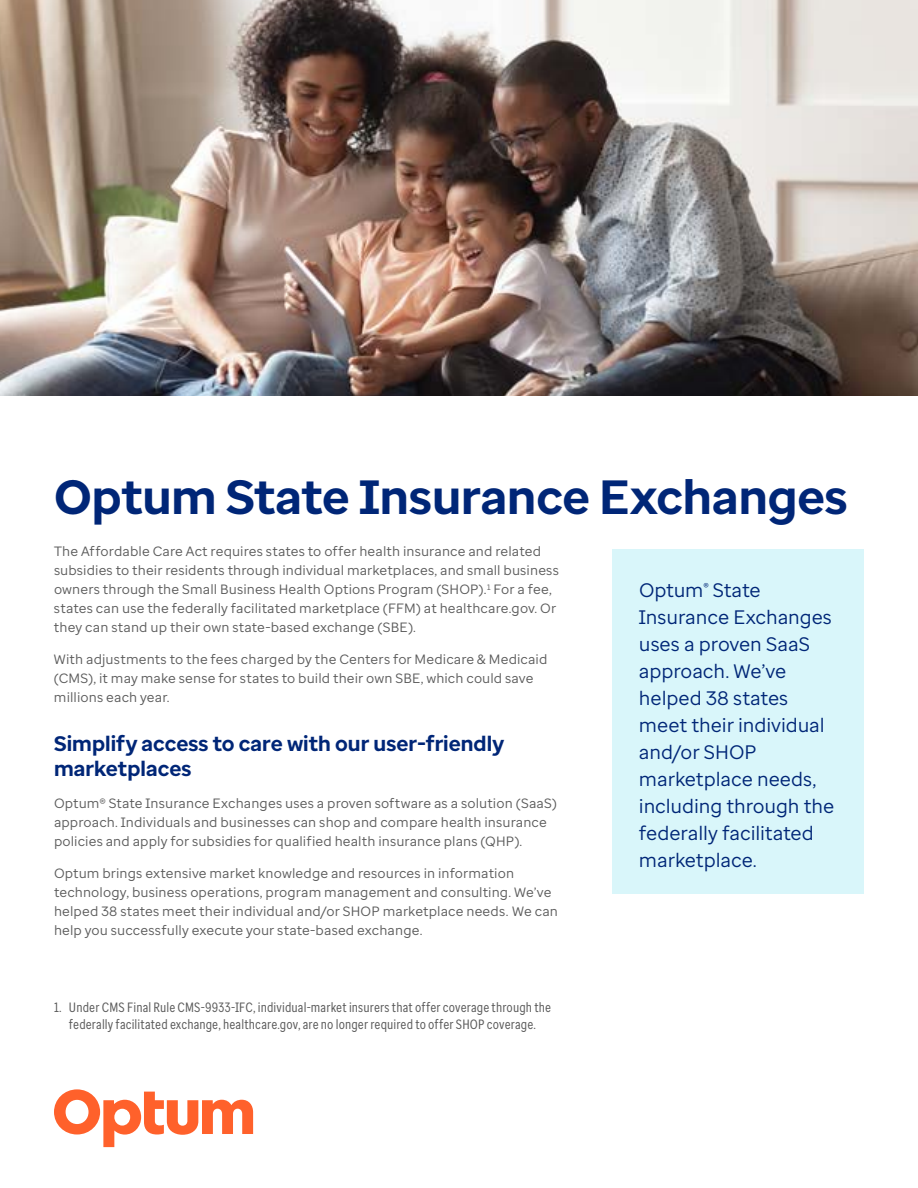
<style>
.page{position:relative;width:918px;height:1188px;background:#fff}
.page>*{position:absolute;margin:0;border:0;box-sizing:border-box;transform-origin:0 0}
.t1{font:700 48px "Optum Sans";color:#002677}
.t2{font:700 21px/25.2px "Optum Sans";letter-spacing:.005em;color:#002677}
.t3{font:19.5px/27px "Optum Sans";letter-spacing:-.005em;color:#002677}
.t4{font:13.5px/18.9px "Optum Sans";letter-spacing:.01em;color:#5a5a5a}
.t5{font:13.5px/16.2px "Optum Sans Cond";letter-spacing:.01em;color:#5a5a5a;text-align:center}
</style>
<div class="page">
<img style="left:0;top:0;width:918px;height:396px">
<div style="left:612px;top:549px;width:252px;height:345px;background:#d9f6fa"></div>
<svg style="left:54px;top:1089px;width:199px;height:58px"></svg>
<h1 class="t1" style="left:54px;top:465px;width:795px">Optum State Insurance Exchanges</h1>
<p class="t4" style="left:54px;top:542px;width:507px">The Affordable Care Act requires states to offer health insurance and related subsidies to their residents through individual marketplaces, and small business owners through the Small Business Health Options Program (SHOP).<sup>1</sup> For a fee, states can use the federally facilitated marketplace (FFM) at healthcare.gov. Or they can stand up their own state-based exchange (SBE).</p>
<p class="t4" style="left:54px;top:650px;width:495px">With adjustments to the fees charged by the Centers for Medicare &amp; Medicaid (CMS), it may make sense for states to build their own SBE, which could save millions each year.</p>
<h2 class="t2" style="left:54px;top:731px;width:452px">Simplify access to care with our user-friendly marketplaces</h2>
<p class="t4" style="left:54px;top:794px;width:505px">Optum® State Insurance Exchanges uses a proven software as a solution (SaaS) approach. Individuals and businesses can shop and compare health insurance policies and apply for subsidies for qualified health insurance plans (QHP).</p>
<p class="t4" style="left:54px;top:864px;width:505px">Optum brings extensive market knowledge and resources in information technology, business operations, program management and consulting. We’ve helped 38 states meet their individual and/or SHOP marketplace needs. We can help you successfully execute your state-based exchange.</p>
<p class="t5" style="left:54px;top:1000px;width:499px">1. Under CMS Final Rule CMS-9933-IFC, individual-market insurers that offer coverage through the federally facilitated exchange, healthcare.gov, are no longer required to offer SHOP coverage.</p>
<h3 class="t3" style="left:639px;top:577px;width:197px">Optum<sup>®</sup> State<br>Insurance Exchanges uses a proven SaaS approach. We’ve helped 38 states meet their individual and/or SHOP marketplace needs, including through the federally facilitated marketplace.</h3>
</div>
